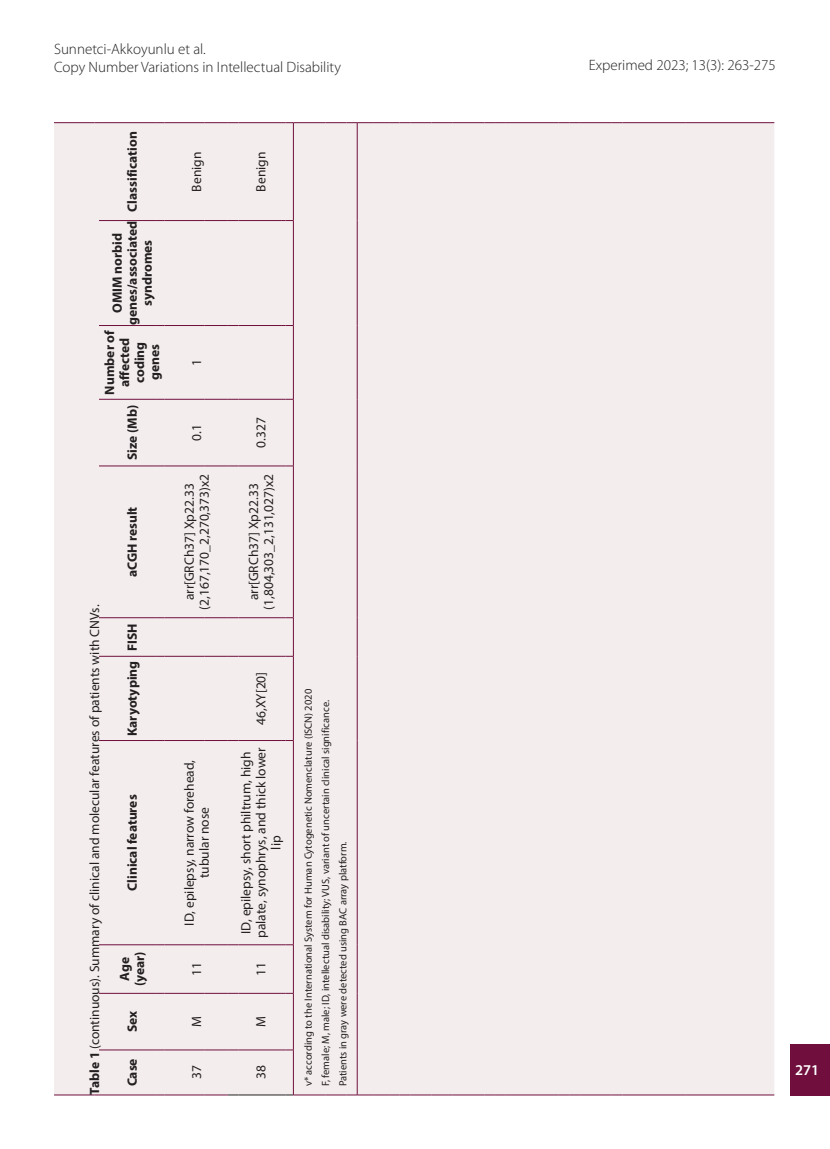
<style>
.page{position:relative;width:830px;height:1149px;background:#fff}
.page>*{position:absolute;margin:0;border:0;box-sizing:border-box;transform-origin:0 0}
.t1{font:300 15px/18px "Myriad Pro";color:#231f20}
.t2{font:600 15px "Myriad Pro";color:#fff}
.Ara_met{font:13.5px/15px "Myriad Pro";color:#231f20;text-align:center}
.Ara_baslik{font:700 13.5px/15px "Myriad Pro";color:#231f20;text-align:center}
.Tablo_baslik{font:13.5px "Myriad Pro";color:#231f20}
.Alt_metin{font:10.5px "Myriad Pro";color:#231f20}
.s1{font-weight:700}
</style>
<div class="page">
<div style="left:790px;top:1043px;width:39px;height:52px;background:#700f3d"></div>
<div style="left:54px;top:123px;width:720px;height:971px;background:#f3eded"></div>
<hr style="left:54px;top:122px;width:40px;height:1px;background:#700f3d">
<hr style="left:99px;top:122px;width:57px;height:1px;background:#700f3d">
<hr style="left:164px;top:122px;width:40px;height:1px;background:#700f3d">
<svg style="left:204px;top:122px;width:34px;height:1px"></svg>
<hr style="left:238px;top:122px;width:43px;height:1px;background:#700f3d">
<svg style="left:281px;top:122px;width:12px;height:1px"></svg>
<hr style="left:99px;top:220px;width:57px;height:1px;background:#700f3d">
<hr style="left:164px;top:220px;width:40px;height:1px;background:#700f3d">
<svg style="left:204px;top:220px;width:34px;height:1px"></svg>
<hr style="left:238px;top:220px;width:43px;height:1px;background:#700f3d">
<svg style="left:281px;top:220px;width:12px;height:1px"></svg>
<hr style="left:99px;top:325px;width:57px;height:1px;background:#700f3d">
<hr style="left:164px;top:325px;width:40px;height:1px;background:#700f3d">
<svg style="left:204px;top:325px;width:34px;height:1px"></svg>
<hr style="left:238px;top:325px;width:43px;height:1px;background:#700f3d">
<svg style="left:281px;top:325px;width:12px;height:1px"></svg>
<hr style="left:99px;top:399px;width:57px;height:1px;background:#700f3d">
<hr style="left:164px;top:399px;width:40px;height:1px;background:#700f3d">
<svg style="left:204px;top:399px;width:34px;height:1px"></svg>
<hr style="left:238px;top:399px;width:43px;height:1px;background:#700f3d">
<svg style="left:281px;top:399px;width:12px;height:1px"></svg>
<hr style="left:99px;top:465px;width:57px;height:1px;background:#700f3d">
<hr style="left:164px;top:465px;width:40px;height:1px;background:#700f3d">
<svg style="left:204px;top:465px;width:34px;height:1px"></svg>
<hr style="left:238px;top:465px;width:43px;height:1px;background:#700f3d">
<svg style="left:281px;top:465px;width:12px;height:1px"></svg>
<hr style="left:99px;top:617px;width:57px;height:1px;background:#700f3d">
<hr style="left:164px;top:617px;width:40px;height:1px;background:#700f3d">
<svg style="left:204px;top:617px;width:34px;height:1px"></svg>
<hr style="left:238px;top:617px;width:43px;height:1px;background:#700f3d">
<svg style="left:281px;top:617px;width:12px;height:1px"></svg>
<hr style="left:99px;top:655px;width:57px;height:1px;background:#700f3d">
<hr style="left:164px;top:655px;width:40px;height:1px;background:#700f3d">
<svg style="left:204px;top:655px;width:34px;height:1px"></svg>
<hr style="left:238px;top:655px;width:43px;height:1px;background:#700f3d">
<svg style="left:281px;top:655px;width:12px;height:1px"></svg>
<hr style="left:99px;top:740px;width:57px;height:1px;background:#700f3d">
<hr style="left:164px;top:740px;width:40px;height:1px;background:#700f3d">
<svg style="left:204px;top:740px;width:34px;height:1px"></svg>
<hr style="left:238px;top:740px;width:43px;height:1px;background:#700f3d">
<svg style="left:281px;top:740px;width:12px;height:1px"></svg>
<hr style="left:99px;top:944px;width:57px;height:1px;background:#700f3d">
<hr style="left:164px;top:944px;width:40px;height:1px;background:#700f3d">
<svg style="left:204px;top:944px;width:34px;height:1px"></svg>
<hr style="left:238px;top:944px;width:43px;height:1px;background:#700f3d">
<svg style="left:281px;top:944px;width:12px;height:1px"></svg>
<hr style="left:99px;top:992px;width:57px;height:1px;background:#700f3d">
<hr style="left:164px;top:992px;width:40px;height:1px;background:#700f3d">
<svg style="left:204px;top:992px;width:34px;height:1px"></svg>
<hr style="left:238px;top:992px;width:43px;height:1px;background:#700f3d">
<svg style="left:281px;top:992px;width:12px;height:1px"></svg>
<hr style="left:99px;top:1049px;width:57px;height:1px;background:#700f3d">
<hr style="left:164px;top:1049px;width:40px;height:1px;background:#700f3d">
<svg style="left:204px;top:1049px;width:34px;height:1px"></svg>
<hr style="left:238px;top:1049px;width:43px;height:1px;background:#700f3d">
<svg style="left:281px;top:1049px;width:12px;height:1px"></svg>
<hr style="left:164px;top:1094px;width:40px;height:1px;background:#700f3d">
<hr style="left:452px;top:122px;width:32px;height:1px;background:#700f3d">
<svg style="left:484px;top:122px;width:21px;height:1px"></svg>
<hr style="left:505px;top:122px;width:53px;height:1px;background:#700f3d">
<svg style="left:558px;top:122px;width:21px;height:1px"></svg>
<hr style="left:579px;top:122px;width:32px;height:1px;background:#700f3d">
<hr style="left:622px;top:122px;width:63px;height:1px;background:#700f3d">
<hr style="left:685px;top:122px;width:89px;height:1px;background:#700f3d">
<hr style="left:452px;top:1094px;width:32px;height:1px;background:#700f3d">
<svg style="left:484px;top:1094px;width:21px;height:1px"></svg>
<hr style="left:505px;top:1094px;width:53px;height:1px;background:#700f3d">
<svg style="left:558px;top:1094px;width:21px;height:1px"></svg>
<hr style="left:579px;top:1094px;width:32px;height:1px;background:#700f3d">
<hr style="left:622px;top:1094px;width:63px;height:1px;background:#700f3d">
<hr style="left:685px;top:1094px;width:89px;height:1px;background:#700f3d">
<svg style="left:204px;top:1094px;width:34px;height:1px"></svg>
<hr style="left:238px;top:1094px;width:43px;height:1px;background:#231f20">
<svg style="left:281px;top:1094px;width:12px;height:1px"></svg>
<hr style="left:293px;top:122px;width:32px;height:1px;background:#700f3d">
<hr style="left:293px;top:123px;width:1px;height:97px;background:#700f3d">
<svg style="left:325px;top:122px;width:127px;height:1px"></svg>
<hr style="left:357px;top:123px;width:1px;height:97px;background:#700f3d">
<hr style="left:293px;top:221px;width:1px;height:104px;background:#700f3d">
<hr style="left:357px;top:220px;width:1px;height:105px;background:#700f3d">
<hr style="left:293px;top:325px;width:1px;height:74px;background:#700f3d">
<hr style="left:357px;top:325px;width:1px;height:74px;background:#700f3d">
<hr style="left:293px;top:399px;width:1px;height:66px;background:#700f3d">
<hr style="left:357px;top:399px;width:1px;height:67px;background:#700f3d">
<hr style="left:293px;top:466px;width:1px;height:151px;background:#700f3d">
<hr style="left:357px;top:466px;width:1px;height:151px;background:#700f3d">
<hr style="left:293px;top:617px;width:1px;height:39px;background:#700f3d">
<hr style="left:357px;top:617px;width:1px;height:39px;background:#700f3d">
<hr style="left:293px;top:656px;width:1px;height:84px;background:#700f3d">
<hr style="left:357px;top:656px;width:1px;height:84px;background:#700f3d">
<hr style="left:293px;top:740px;width:1px;height:204px;background:#700f3d">
<hr style="left:357px;top:740px;width:1px;height:204px;background:#700f3d">
<hr style="left:293px;top:944px;width:1px;height:48px;background:#700f3d">
<hr style="left:357px;top:944px;width:1px;height:49px;background:#700f3d">
<hr style="left:293px;top:993px;width:1px;height:56px;background:#700f3d">
<hr style="left:357px;top:993px;width:1px;height:56px;background:#700f3d">
<hr style="left:293px;top:1049px;width:1px;height:45px;background:#700f3d">
<hr style="left:357px;top:1049px;width:1px;height:45px;background:#700f3d">
<hr style="left:293px;top:1094px;width:32px;height:1px;background:#700f3d">
<svg style="left:325px;top:1094px;width:127px;height:1px"></svg>
<hr style="left:54px;top:1094px;width:40px;height:1px;background:#700f3d">
<hr style="left:99px;top:1094px;width:57px;height:1px;background:#700f3d">
<p class="t1" style="left:54px;top:40px;width:288px">Sunnetci-Akkoyunlu et al.<br>Copy Number Variations in Intellectual Disability</p>
<p class="Ara_baslik" style="left:124px;top:212px;width:82px;rotate:-90deg">Classification</p>
<p class="Ara_baslik" style="left:109px;top:325px;width:105px;rotate:-90deg">OMIM norbid genes/associated syndromes</p>
<p class="Ara_baslik" style="left:102px;top:394px;width:66px;rotate:-90deg">Number of affected coding genes</p>
<p class="Ara_baslik" style="left:124px;top:460px;width:56px;rotate:-90deg">Size (Mb)</p>
<p class="Ara_met" style="left:189px;top:191px;width:41px;rotate:-90deg">Benign</p>
<p class="Ara_met" style="left:253px;top:191px;width:41px;rotate:-90deg">Benign</p>
<p class="Ara_met" style="left:189px;top:366px;width:8px;rotate:-90deg">1</p>
<p class="Ara_met" style="left:189px;top:441px;width:18px;rotate:-90deg">0.1</p>
<p class="Ara_met" style="left:253px;top:448px;width:32px;rotate:-90deg">0.327</p>
<p class="Tablo_baslik" style="left:86px;top:1094px;width:491px;rotate:-90deg"><span class="s1">Table 1</span> (continuous). Summary of clinical and molecular features of patients with CNVs.</p>
<p class="Ara_baslik" style="left:124px;top:577px;width:72px;rotate:-90deg">aCGH result</p>
<p class="Ara_met" style="left:181px;top:609px;width:137px;rotate:-90deg">arr[GRCh37] Xp22.33 (2,167,170_2,270,373)x2</p>
<p class="Ara_met" style="left:246px;top:609px;width:137px;rotate:-90deg">arr[GRCh37] Xp22.33 (1,804,303_2,131,027)x2</p>
<p class="Ara_baslik" style="left:124px;top:650px;width:29px;rotate:-90deg">FISH</p>
<p class="Ara_baslik" style="left:124px;top:735px;width:77px;rotate:-90deg">Karyotyping</p>
<p class="Ara_met" style="left:253px;top:724px;width:55px;rotate:-90deg">46,XY[20]</p>
<p class="Ara_baslik" style="left:124px;top:890px;width:98px;rotate:-90deg">Clinical features</p>
<p class="Ara_baslik" style="left:117px;top:986px;width:36px;rotate:-90deg">Age (year)</p>
<p class="Ara_met" style="left:181px;top:925px;width:167px;rotate:-90deg">ID, epilepsy, narrow forehead, tubular nose</p>
<p class="Ara_met" style="left:238px;top:937px;width:192px;rotate:-90deg">ID, epilepsy, short philtrum, high palate, synophrys, and thick lower lip</p>
<p class="Ara_met" style="left:189px;top:975px;width:15px;rotate:-90deg">11</p>
<p class="Ara_met" style="left:253px;top:975px;width:15px;rotate:-90deg">11</p>
<p class="Ara_baslik" style="left:124px;top:1031px;width:23px;rotate:-90deg">Sex</p>
<p class="Ara_met" style="left:189px;top:1026px;width:12px;rotate:-90deg">M</p>
<p class="Ara_met" style="left:253px;top:1026px;width:12px;rotate:-90deg">M</p>
<p class="Ara_baslik" style="left:124px;top:1086px;width:30px;rotate:-90deg">Case</p>
<p class="Ara_met" style="left:189px;top:1078px;width:15px;rotate:-90deg">37</p>
<p class="Ara_met" style="left:253px;top:1078px;width:15px;rotate:-90deg">38</p>
<p class="Alt_metin" style="left:302px;top:1086px;width:399px;rotate:-90deg">v* according to the International System for Human Cytogenetic Nomenclature (ISCN) 2020</p>
<p class="Alt_metin" style="left:319px;top:1086px;width:387px;rotate:-90deg">F, female; M, male; ID, intellectual disability; VUS, variant of uncertain clinical significance.</p>
<p class="Alt_metin" style="left:336px;top:1086px;width:246px;rotate:-90deg">Patients in gray were detected using BAC array platform.</p>
<p class="t1" style="left:588px;top:55px;width:189px">Experimed 2023; 13(3): 263-275</p>
<p class="t2" style="left:794px;top:1060px;width:26px">271</p>
</div>
